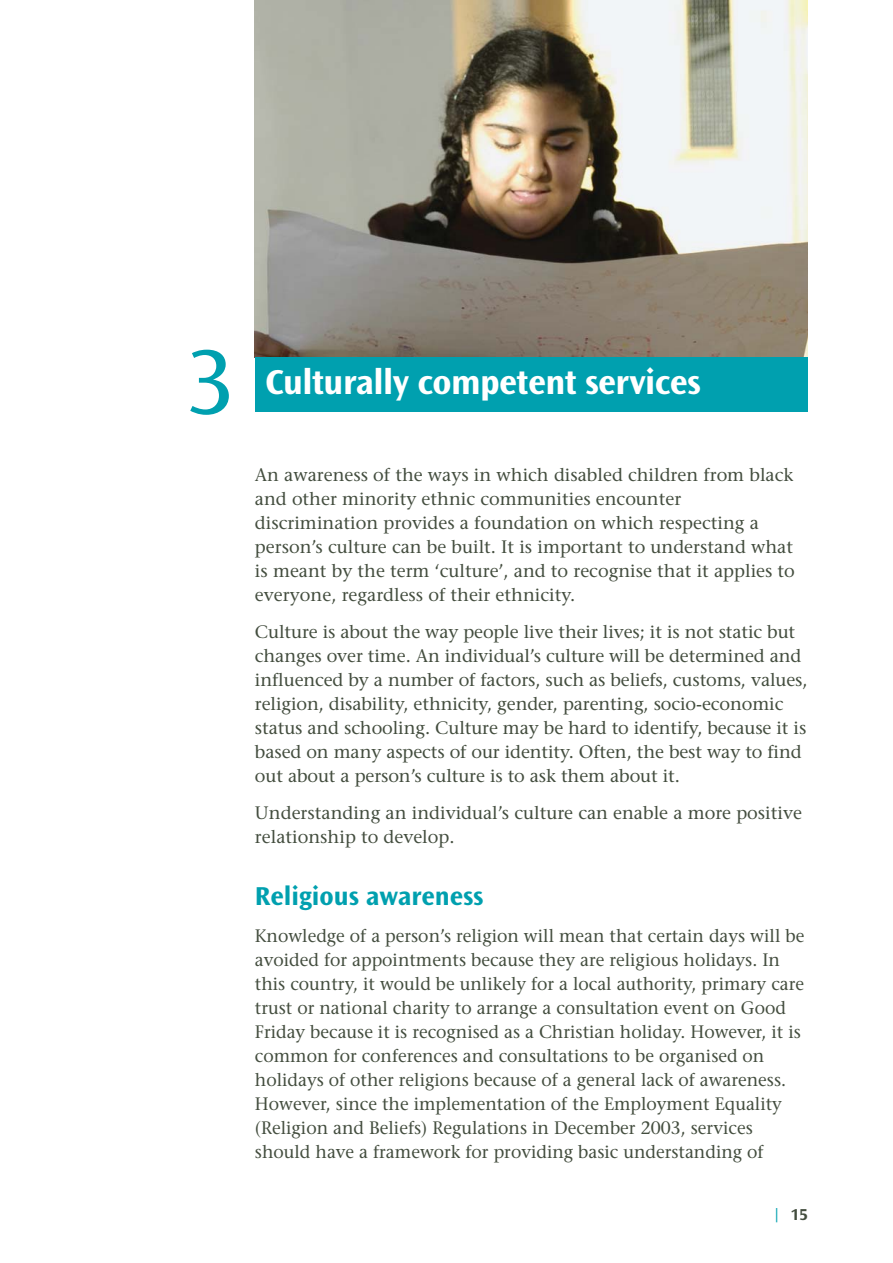
<style>
.page{position:relative;width:893px;height:1263px;background:#fff}
.page>*{position:absolute;margin:0;border:0;box-sizing:border-box;transform-origin:0 0}
.t1{font:96px "Ocean Sans";color:#00a0af}
.t2{font:700 36px "Ocean Sans";letter-spacing:-.015em;color:#fff}
.t3{font:700 27px "Ocean Sans";color:#00a0af}
.t4{font:18px/24px "Stone Serif";color:#434d3e}
.t5{font:700 16.5px "Ocean Sans";color:#434d3e}
.s1{font-weight:400;color:#00a0af}
</style>
<div class="page">
<img style="left:255px;top:0;width:553px;height:357px">
<div style="left:255px;top:357px;width:553px;height:55px;background:#00a0af"></div>
<h1 class="t1" style="left:187px;top:345px;width:49px">3</h1>
<h2 class="t2" style="left:265px;top:368px;width:437px">Culturally competent services</h2>
<p class="t4" style="left:255px;top:465px;width:541px">An awareness of the ways in which disabled children from black and other minority ethnic communities encounter discrimination provides a foundation on which respecting a person’s culture can be built. It is important to understand what is meant by the term ‘culture’, and to recognise that it applies to everyone, regardless of their ethnicity.</p>
<p class="t4" style="left:255px;top:621px;width:554px">Culture is about the way people live their lives; it is not static but changes over time. An individual’s culture will be determined and influenced by a number of factors, such as beliefs, customs, values, religion, disability, ethnicity, gender, parenting, socio-economic status and schooling. Culture may be hard to identify, because it is based on many aspects of our identity. Often, the best way to find out about a person’s culture is to ask them about it.</p>
<p class="t4" style="left:255px;top:802px;width:548px">Understanding an individual’s culture can enable a more positive relationship to develop.</p>
<h3 class="t3" style="left:255px;top:885px;width:230px">Religious awareness</h3>
<p class="t4" style="left:255px;top:925px;width:551px">Knowledge of a person’s religion will mean that certain days will be avoided for appointments because they are religious holidays. In this country, it would be unlikely for a local authority, primary care trust or national charity to arrange a consultation event on Good Friday because it is recognised as a Christian holiday. However, it is common for conferences and consultations to be organised on holidays of other religions because of a general lack of awareness.<br>However, since the implementation of the Employment Equality (Religion and Beliefs) Regulations in December 2003, services should have a framework for providing basic understanding of</p>
<p class="t5" style="left:772px;top:1208px;width:37px"><span class="s1">|</span> 15</p>
</div>
